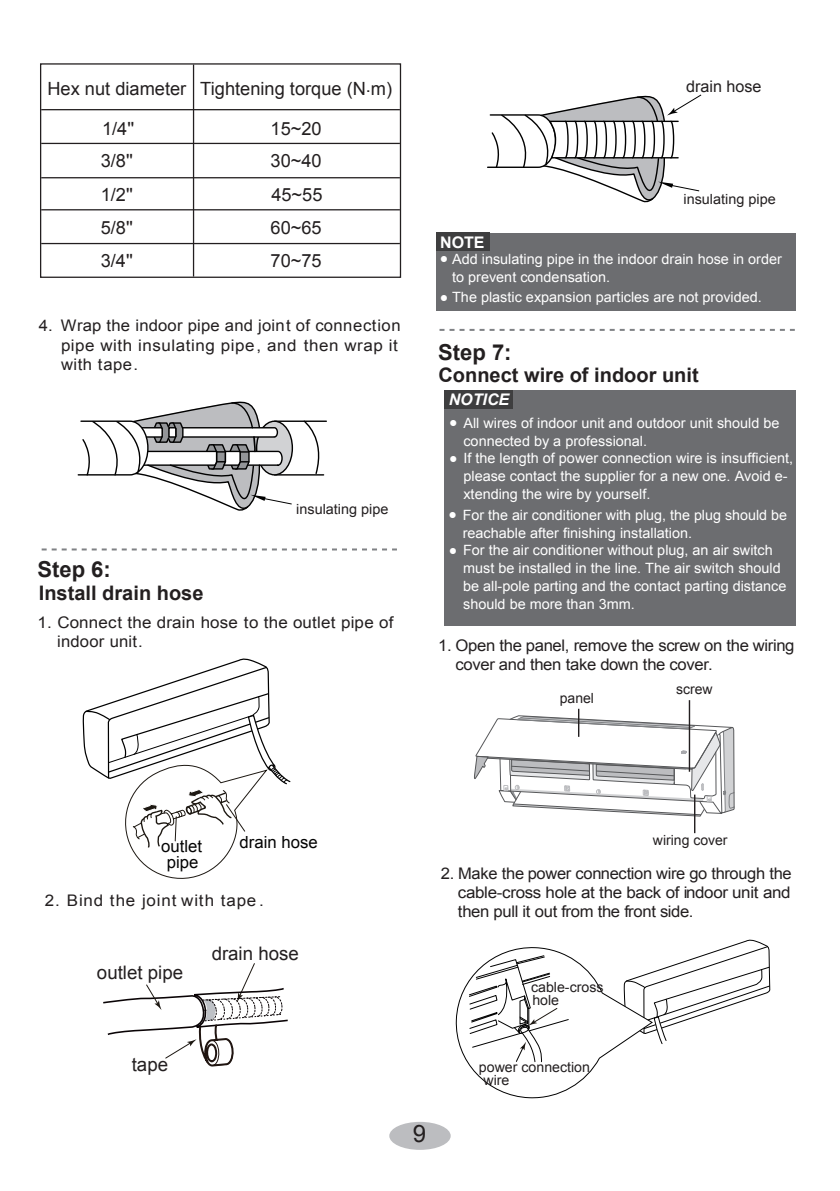
<style>
.page{position:relative;width:840px;height:1191px;background:#fff}
.page>*{position:absolute;margin:0;border:0;box-sizing:border-box;transform-origin:0 0}
.t1{font:24px "Arial";color:#231f20}
.t2{font:700 22px "Arial";color:#231f20}
.t3{font:700 20px "Arial";color:#231f20}
.t4{font:18.6px "Arial";color:#231f20}
.t5{font:18.2px/32px "Arial";color:#231f20}
.t6{font:16.8px "Arial";color:#030303}
.t7{font:16px "Arial";letter-spacing:-.01em;color:#231f20;scale:1.04 1}
.t8{font:16px/19.2px "Arial";letter-spacing:.025em;color:#231f20;scale:1.04 1}
.t9{font:16px/19.2px "Arial";letter-spacing:-.01em;color:#231f20;scale:1.06 1}
.t10{font:16px "Arial";letter-spacing:.01em;color:#231f20;scale:1.06 1}
.t11{font:16px "Arial";letter-spacing:.05em;color:#231f20;scale:1.06 1}
.t12{font:16px "Arial";letter-spacing:.01em;color:#231f20;scale:1.04 1}
.t13{font:16px "Arial";letter-spacing:-.01em;color:#231f20}
.t14{font:italic 700 16px "Arial";color:#fff}
.t15{font:700 16px "Arial";color:#fff}
.t16{font:14.2px/18px "Arial";color:#fff}
.t17{font:14px/13.2px "Arial";color:#231f20}
</style>
<div class="page">
<hr style="left:274px;top:420px;width:52px;height:2px;background:#000">
<hr style="left:274px;top:474px;width:49px;height:1px;background:#000">
<svg style="left:303px;top:420px;width:22px;height:55px"></svg>
<div style="left:436px;top:233px;width:359px;height:77px;background:#6c6d70"></div>
<div style="left:436px;top:233px;width:53px;height:18px;background:#3e3e3f"></div>
<svg style="left:42px;top:548px;width:355px;height:2px"></svg>
<svg style="left:439px;top:329px;width:355px;height:2px"></svg>
<svg style="left:103px;top:963px;width:185px;height:104px"></svg>
<div style="left:389px;top:1121px;width:61px;height:28px;background:#bcbdc0;border-radius:50%"></div>
<svg style="left:77px;top:401px;width:215px;height:110px"></svg>
<svg style="left:487px;top:94px;width:214px;height:109px"></svg>
<svg style="left:83px;top:658px;width:208px;height:221px"></svg>
<div style="left:444px;top:390px;width:351px;height:236px;background:#6c6d70"></div>
<div style="left:444px;top:390px;width:68px;height:18px;background:#3e3e3f"></div>
<div style="left:40px;top:63px;width:361px;height:215px;border:1px solid #231f20"></div>
<hr style="left:41px;top:243px;width:358px;height:1px;background:#231f20">
<hr style="left:41px;top:209px;width:358px;height:1px;background:#231f20">
<hr style="left:41px;top:177px;width:358px;height:1px;background:#231f20">
<hr style="left:41px;top:143px;width:358px;height:1px;background:#231f20">
<hr style="left:41px;top:109px;width:358px;height:1px;background:#231f20">
<hr style="left:193px;top:65px;width:1px;height:211px;background:#231f20">
<svg style="left:455px;top:715px;width:315px;height:384px"></svg>
<hr style="left:688px;top:700px;width:1px;height:71px;background:#231f20">
<hr style="left:577px;top:709px;width:2px;height:28px;background:#231f20">
<hr style="left:693px;top:794px;width:2px;height:39px;background:#231f20">
<p class="t5" style="left:47px;top:73px;width:140px">Hex nut diameter</p>
<p class="t5" style="left:101px;top:112px;width:35px">1/4''<br>3/8''</p>
<p class="t5" style="left:101px;top:178px;width:34px;line-height:33px">1/2''<br>5/8''</p>
<p class="t5" style="left:101px;top:245px;width:34px">3/4''</p>
<p class="t5" style="left:200px;top:73px;width:193px">Tightening torque (N.m)</p>
<p class="t5" style="left:270px;top:112px;width:53px">15~20<br>30~40</p>
<p class="t5" style="left:270px;top:178px;width:53px;line-height:33.2px;text-align:justify">45~55<br>60~65<br>70~75</p>
<p class="t7" style="left:39px;top:315px;width:15px">4.</p>
<p class="t8" style="left:61px;top:316px;width:328px">Wrap the indoor pipe and joint of connection pipe with insulating pipe, and then wrap it with tape.</p>
<p class="t17" style="left:296px;top:503px;width:94px">insulating pipe</p>
<h2 class="t2" style="left:37px;top:555px;width:75px">Step 6:</h2>
<h3 class="t3" style="left:39px;top:580px;width:166px">Install drain hose</h3>
<p class="t10" style="left:37px;top:612px;width:337px">1. Connect the drain hose to the outlet pipe of</p>
<p class="t12" style="left:57px;top:631px;width:84px">indoor unit.</p>
<p class="t13" style="left:685px;top:76px;width:77px">drain hose</p>
<p class="t15" style="left:440px;top:231px;width:46px">NOTE</p>
<p class="t17" style="left:683px;top:192px;width:94px">insulating pipe</p>
<p class="t16" style="left:452px;top:250px;width:331px;text-indent:-12px">● Add insulating pipe in the indoor drain hose in order to prevent condensation.</p>
<p class="t16" style="left:439px;top:288px;width:323px">● The plastic expansion particles are not provided.</p>
<h2 class="t2" style="left:438px;top:338px;width:75px">Step 7:</h2>
<h3 class="t3" style="left:438px;top:361px;width:262px">Connect wire of indoor unit</h3>
<p class="t14" style="left:448px;top:388px;width:62px">NOTICE</p>
<p class="t16" style="left:449px;top:414px;width:332px">● All wires of indoor unit and outdoor unit should be</p>
<p class="t16" style="left:449px;top:449px;width:345px">● If the length of power connection wire is insufficient,</p>
<p class="t16" style="left:463px;top:432px;width:185px">connected by a professional.</p>
<p class="t16" style="left:463px;top:467px;width:325px">please contact the supplier for a new one. Avoid e&shy;xtending the wire by yourself.</p>
<p class="t16" style="left:448px;top:506px;width:340px">● For the air conditioner with plug, the plug should be</p>
<p class="t16" style="left:448px;top:541px;width:325px">● For the air conditioner without plug, an air switch</p>
<p class="t16" style="left:462px;top:524px;width:231px">reachable after finishing installation.</p>
<p class="t16" style="left:463px;top:559px;width:325px">must be installed in the line. The air switch should be all-pole parting and the contact parting distance should be more than 3mm.</p>
<p class="t7" style="left:438px;top:635px;width:344px">1. Open the panel, remove the screw on the wiring</p>
<p class="t7" style="left:455px;top:654px;width:248px">cover and then take down the cover.</p>
<p class="t17" style="left:559px;top:692px;width:36px">panel</p>
<p class="t17" style="left:675px;top:682px;width:38px">screw</p>
<p class="t6" style="left:161px;top:835px;width:42px">outlet</p>
<p class="t6" style="left:239px;top:831px;width:80px">drain hose</p>
<p class="t6" style="left:167px;top:851px;width:33px">pipe</p>
<p class="t11" style="left:45px;top:890px;width:208px">2. Bind the joint with tape.</p>
<h3 class="t4" style="left:97px;top:960px;width:88px">outlet pipe</h3>
<h3 class="t4" style="left:211px;top:941px;width:89px">drain hose</h3>
<h3 class="t4" style="left:132px;top:1052px;width:38px">tape</h3>
<p class="t17" style="left:652px;top:834px;width:76px">wiring cover</p>
<p class="t7" style="left:440px;top:863px;width:339px">2. Make the power connection wire go through the</p>
<p class="t9" style="left:457px;top:883px;width:315px">cable-cross hole at the back of indoor unit and then pull it out from the front side.</p>
<h1 class="t1" style="left:412px;top:1118px;width:15px">9</h1>
<p class="t17" style="left:530px;top:980px;width:74px">cable-cross hole</p>
<p class="t17" style="left:483px;top:1060px;width:108px;line-height:12.6px;text-indent:-5px">power connection wire</p>
</div>
